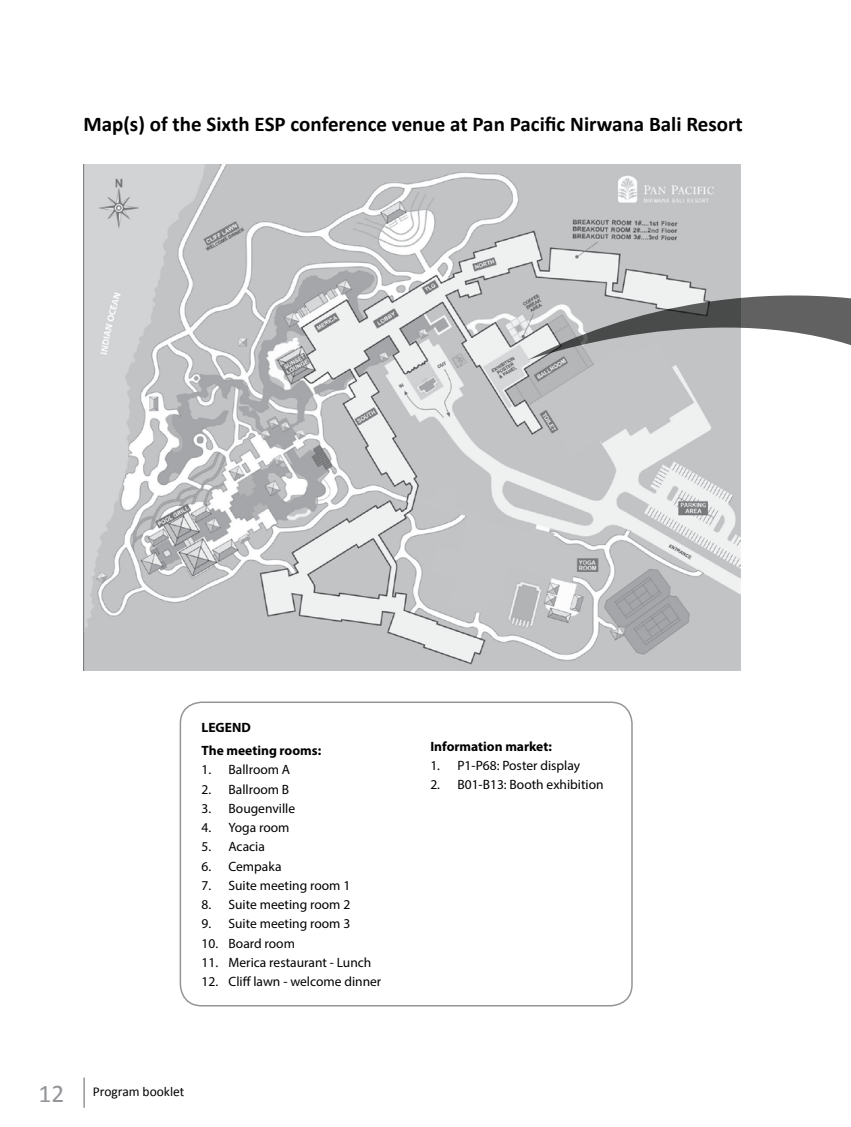
<style>
.page{position:relative;width:851px;height:1127px;background:#fff}
.page>*{position:absolute;margin:0;border:0;box-sizing:border-box;transform-origin:0 0}
.t1{font:700 21px "Calibri";color:#000}
.t2{font:13.5px "Myriad Pro";color:#000}
.t3{font:700 13.5px/23.5px "Myriad Pro";color:#000}
.t4{font:13.5px "Calibri";color:#000}
.s1{font-size:25.5px;color:#939598}
</style>
<div class="page">
<hr style="left:83px;top:1077px;width:2px;height:31px;background:#939598">
<img style="left:83px;top:164px;width:657px;height:507px">
<svg style="left:527px;top:268px;width:323px;height:115px"></svg>
<div style="left:180px;top:701px;width:452px;height:305px;border:2px solid #939598;border-radius:21px"></div>
<h1 class="t1" style="left:83px;top:110px;width:661px">Map(s) of the Sixth ESP conference venue at Pan Pacific Nirwana Bali Resort</h1>
<p class="t3" style="left:201px;top:715px;width:121px">LEGEND<br>The meeting rooms:</p>
<p class="t2" style="left:201px;top:761px;width:90px">1. Ballroom A</p>
<p class="t2" style="left:201px;top:781px;width:89px">2. Ballroom B</p>
<p class="t2" style="left:201px;top:800px;width:95px">3. Bougenville</p>
<p class="t2" style="left:201px;top:819px;width:89px">4. Yoga room</p>
<p class="t2" style="left:201px;top:838px;width:65px">5. Acacia</p>
<p class="t2" style="left:201px;top:858px;width:81px">6. Cempaka</p>
<p class="t2" style="left:201px;top:877px;width:150px">7. Suite meeting room 1</p>
<p class="t2" style="left:201px;top:896px;width:150px">8. Suite meeting room 2</p>
<p class="t2" style="left:201px;top:915px;width:150px">9. Suite meeting room 3</p>
<p class="t2" style="left:201px;top:935px;width:95px">10. Board room</p>
<p class="t2" style="left:201px;top:954px;width:171px">11. Merica restaurant - Lunch</p>
<p class="t2" style="left:201px;top:973px;width:181px">12. Cliff lawn - welcome dinner</p>
<p class="t4" style="left:39px;top:1083px;width:147px"><span class="s1">12</span> Program booklet</p>
<p class="t3" style="left:430px;top:734px;width:123px">Information market:</p>
<p class="t2" style="left:430px;top:757px;width:151px">1. P1-P68: Poster display</p>
<p class="t2" style="left:430px;top:776px;width:175px">2. B01-B13: Booth exhibition</p>
</div>
